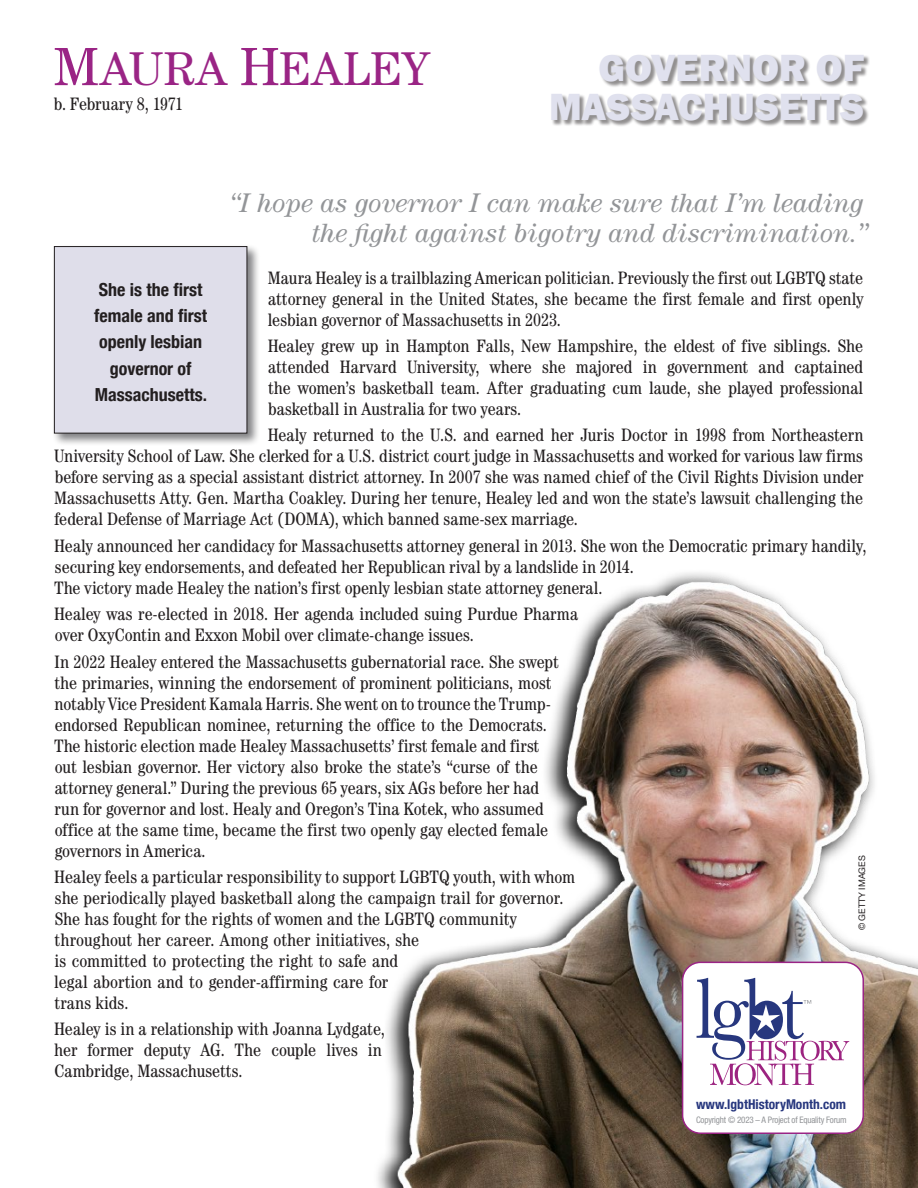
<style>
.page{position:relative;width:918px;height:1188px;background:#fff}
.page>*{position:absolute;margin:0;border:0;box-sizing:border-box;transform-origin:0 0}
.t1{font:47.55px "Century Book SC880";color:#9a2485}
.t2{font:800 39px/39px "Franklin Gothic";color:#e0e1ee;text-align:right}
.t3{font:italic 27px/30px "Century Std";color:#939598;text-align:right}
._2016_Bio_Text{font:condensed 18px/21px "Century";color:#231f20}
.BoxTEXT{font:700 condensed 18px/26.2px "Helvetica Neue";color:#231f20;text-align:center}
.b_d__dates{font:condensed 18px "Century";letter-spacing:-.01em;color:#231f20}
.t4{font:700 condensed 13.5px "Helvetica Neue";color:#27377e}
.t5{font:condensed 9px "Helvetica Neue LT Std";letter-spacing:-.02em;color:#939598}
.t6{font:9px "Helvetica Neue";color:#231f20}
.s1{font-size:54px}
</style>
<div class="page">
<img style="left:377px;top:572px;width:541px;height:616px">
<div style="left:683px;top:962px;width:180px;height:171px;background:#fff;border-radius:18px"></div>
<div style="left:682px;top:962px;width:182px;height:172px;border:2px solid #9a2485;border-radius:18px"></div>
<svg style="left:697px;top:978px;width:152px;height:107px"></svg>
<div style="left:551px;top:55px;width:319px;height:72px;background:#231f20;opacity:.5"></div>
<div style="left:52px;top:244px;width:209px;height:203px;background:#000007;opacity:.5"></div>
<div style="left:54px;top:247px;width:193px;height:186px;background:#dfdeea"></div>
<div style="left:54px;top:246px;width:193px;height:188px;border:1px solid #231f20"></div>
<p class="t1" style="left:54px;top:41px;width:378px"><span class="s1">M</span>AURA <span class="s1">H</span>EALEY</p>
<p class="b_d__dates" style="left:54px;top:94px;width:131px">b. February 8, 1971</p>
<p class="t2" style="left:549px;top:49px;width:316px">GOVERNOR OF<br>MASSACHUSETTS</p>
<p class="t3" style="left:230px;top:187px;width:640px">“I hope as governor I can make sure that I’m leading the fight against bigotry and discrimination.”</p>
<p class="_2016_Bio_Text" style="left:268px;top:267px;width:597px;text-align:justify">Maura Healey is a trailblazing American politician. Previously the first out LGBTQ state attorney general in the United States, she became the first female and first openly lesbian governor of Massachusetts in 2023.</p>
<p class="_2016_Bio_Text" style="left:268px;top:335px;width:597px;text-align:justify">Healey grew up in Hampton Falls, New Hampshire, the eldest of five siblings. She attended Harvard University, where she majored in government and captained the women’s basketball team. After graduating cum laude, she played professional basketball in Australia for two years.</p>
<p class="_2016_Bio_Text" style="left:54px;top:425px;width:811px;text-align:justify;text-indent:214px">Healy returned to the U.S. and earned her Juris Doctor in 1998 from Northeastern University School of Law. She clerked for a U.S. district court judge in Massachusetts and worked for various law firms before serving as a special assistant district attorney. In 2007 she was named chief of the Civil Rights Division under Massachusetts Atty. Gen. Martha Coakley. During her tenure, Healey led and won the state’s lawsuit challenging the federal Defense of Marriage Act (DOMA), which banned same-sex marriage.</p>
<p class="_2016_Bio_Text" style="left:54px;top:535px;width:814px">Healy announced her candidacy for Massachusetts attorney general in 2013. She won the Democratic primary handily, securing key endorsements, and defeated her Republican rival by a landslide in 2014.<br>The victory made Healey the nation’s first openly lesbian state attorney general.</p>
<p class="_2016_Bio_Text" style="left:54px;top:603px;width:525px">Healey was re-elected in 2018. Her agenda included suing Purdue Pharma over OxyContin and Exxon Mobil over climate-change issues.</p>
<p class="_2016_Bio_Text" style="left:54px;top:651px;width:506px">In 2022 Healey entered the Massachusetts gubernatorial race. She swept the primaries, winning the endorsement of prominent politicians, most notably Vice President Kamala Harris. She went on to trounce the Trump&shy;endorsed Republican nominee, returning the office to the Democrats.<br>The historic election made Healey Massachusetts’ first female and first out lesbian governor. Her victory also broke the state’s “curse of the attorney general.” During the previous 65 years, six AGs before her had run for governor and lost. Healy and Oregon’s Tina Kotek, who assumed office at the same time, became the first two openly gay elected female governors in America.</p>
<p class="_2016_Bio_Text" style="left:54px;top:866px;width:523px">Healey feels a particular responsibility to support LGBTQ youth, with whom she periodically played basketball along the campaign trail for governor.<br>She has fought for the rights of women and the LGBTQ community throughout her career. Among other initiatives, she<br>is committed to protecting the right to safe and<br>legal abortion and to gender-affirming care for<br>trans kids.</p>
<p class="_2016_Bio_Text" style="left:54px;top:1019px;width:332px">Healey is in a relationship with Joanna Lydgate, her former deputy AG. The couple lives in<br>Cambridge, Massachusetts.</p>
<p class="BoxTEXT" style="left:94px;top:276px;width:114px">She is the first female and first openly lesbian governor of<br>Massachusetts.</p>
<p class="t6" style="left:857px;top:930px;width:76px;rotate:-90deg">© GETTY IMAGES</p>
<p class="t4" style="left:696px;top:1096px;width:152px">www.lgbtHistoryMonth.com</p>
<p class="t5" style="left:696px;top:1115px;width:152px">Copyright © 2023 – A Project of Equality Forum</p>
</div>
